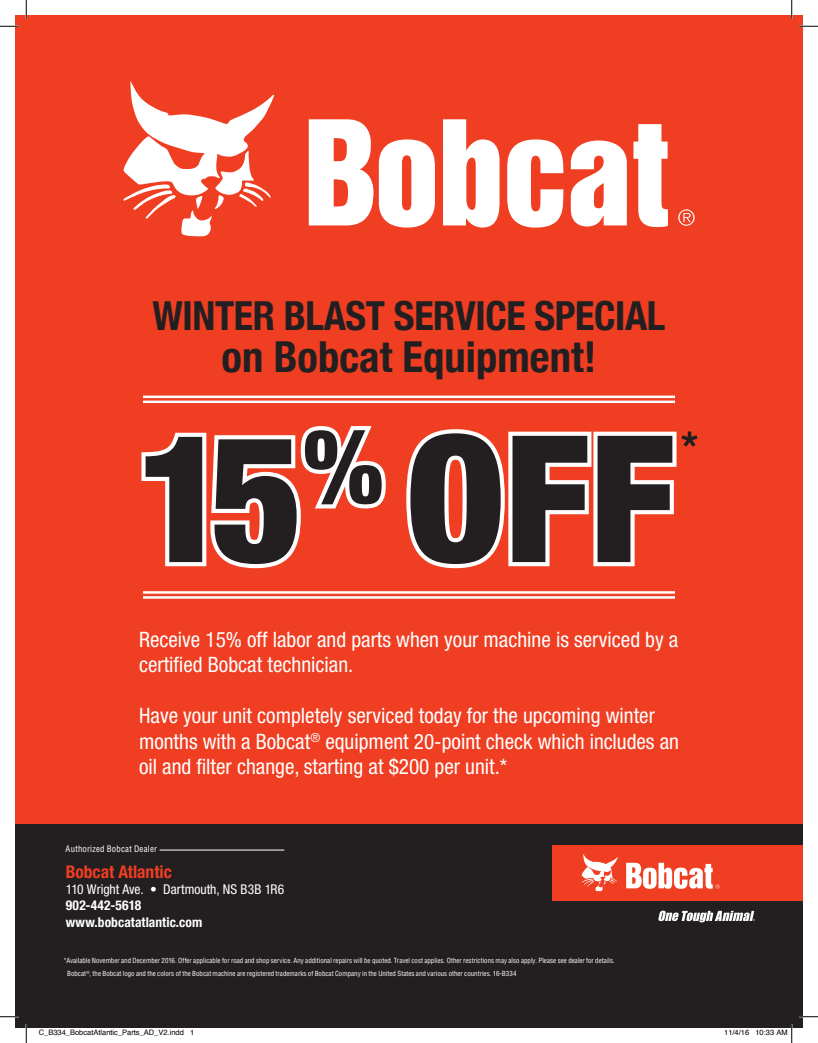
<style>
.page{position:relative;width:818px;height:1043px;background:#fff}
.page>*{position:absolute;margin:0;border:0;box-sizing:border-box;transform-origin:0 0}
.t1{font:700 condensed 42.75px "Helvetica Neue";color:#231f20}
.t2{font:700 condensed 40px "Helvetica Neue";letter-spacing:-.01em;color:#231f20}
.t3{font:condensed 21.25px/25.5px "Helvetica Neue";color:#fff}
.t4{font:700 condensed 17.5px "Helvetica Neue";color:#ef3e22}
.t5{font:700 condensed 13.5px/16.2px "Helvetica Neue";letter-spacing:.005em;color:#fff}
.t6{font:condensed 13.5px "Helvetica Neue";color:#fff}
.t7{font:condensed 8.75px "Helvetica";letter-spacing:.025em;color:#fff}
.t8{font:7.5px "Helvetica";color:#000}
.t9{font:condensed 6.88px/13.1px "Helvetica";letter-spacing:.005em;color:#fff}
</style>
<div class="page">
<div style="left:15px;top:15px;width:787px;height:809px;background:#ef3e22"></div>
<div style="left:16px;top:824px;width:786px;height:203px;background:#231f20"></div>
<div style="left:15px;top:824px;width:787px;height:204px;border:1px solid #231f20"></div>
<hr style="left:159px;top:849px;width:125px;height:1px;background:#fff">
<svg style="left:309px;top:119px;width:64px;height:106px"></svg>
<svg style="left:379px;top:139px;width:56px;height:88px"></svg>
<svg style="left:633px;top:124px;width:35px;height:103px"></svg>
<svg style="left:443px;top:119px;width:56px;height:108px"></svg>
<svg style="left:507px;top:139px;width:119px;height:88px"></svg>
<svg style="left:123px;top:81px;width:151px;height:155px"></svg>
<svg style="left:678px;top:209px;width:16px;height:17px"></svg>
<svg style="left:141px;top:426px;width:536px;height:143px"></svg>
<svg style="left:146px;top:430px;width:526px;height:134px"></svg>
<hr style="left:143px;top:591px;width:532px;height:2px;background:#fff">
<hr style="left:143px;top:596px;width:532px;height:2px;background:#fff">
<hr style="left:143px;top:395px;width:532px;height:3px;background:#fff">
<hr style="left:143px;top:400px;width:532px;height:3px;background:#fff">
<div style="left:552px;top:845px;width:250px;height:55px;background:#ef3e22"></div>
<svg style="left:581px;top:854px;width:36px;height:37px"></svg>
<svg style="left:626px;top:862px;width:93px;height:26px"></svg>
<svg style="left:658px;top:910px;width:96px;height:12px"></svg>
<svg style="left:681px;top:431px;width:16px;height:16px"></svg>
<svg style="left:0;top:25px;width:19px;height:2px"></svg>
<svg style="left:799px;top:25px;width:19px;height:2px"></svg>
<svg style="left:0;top:1015px;width:19px;height:2px"></svg>
<svg style="left:799px;top:1015px;width:19px;height:2px"></svg>
<svg style="left:25px;top:0;width:2px;height:19px"></svg>
<svg style="left:25px;top:1024px;width:2px;height:18px"></svg>
<svg style="left:790px;top:0;width:2px;height:19px"></svg>
<svg style="left:755px;top:1024px;width:37px;height:18px"></svg>
<h2 class="t2" style="left:152px;top:283px;width:514px">WINTER BLAST SERVICE SPECIAL</h2>
<h1 class="t1" style="left:222px;top:321px;width:376px">on Bobcat Equipment!</h1>
<h3 class="t3" style="left:139px;top:626px;width:540px">Receive 15% off labor and parts when your machine is serviced by a certified Bobcat technician.</h3>
<h3 class="t3" style="left:139px;top:703px;width:541px">Have your unit completely serviced today for the upcoming winter months with a Bobcat<sup>®</sup> equipment 20-point check which includes an oil and filter change, starting at $200 per unit.*</h3>
<p class="t7" style="left:66px;top:843px;width:93px">Authorized Bobcat Dealer</p>
<h3 class="t4" style="left:66px;top:861px;width:108px">Bobcat Atlantic</h3>
<h3 class="t6" style="left:66px;top:881px;width:220px">110 Wright Ave. • Dartmouth, NS B3B 1R6</h3>
<h3 class="t5" style="left:66px;top:897px;width:138px">902-442-5618 www.bobcatatlantic.com</h3>
<p class="t9" style="left:67px;top:954px;width:549px;text-indent:-4px">*Available November and December 2016. Offer applicable for road and shop service. Any additional repairs will be quoted. Travel cost applies. Other restrictions may also apply. Please see dealer for details.<br>Bobcat<sup>®</sup>, the Bobcat logo and the colors of the Bobcat machine are registered trademarks of Bobcat Company in the United States and various other countries. 16-B334</p>
<p class="t8" style="left:39px;top:1027px;width:157px">C_B334_BobcatAtlantic_Parts_AD_V2.indd 1</p>
<p class="t8" style="left:724px;top:1027px;width:65px">11/4/16 10:33 AM</p>
</div>
